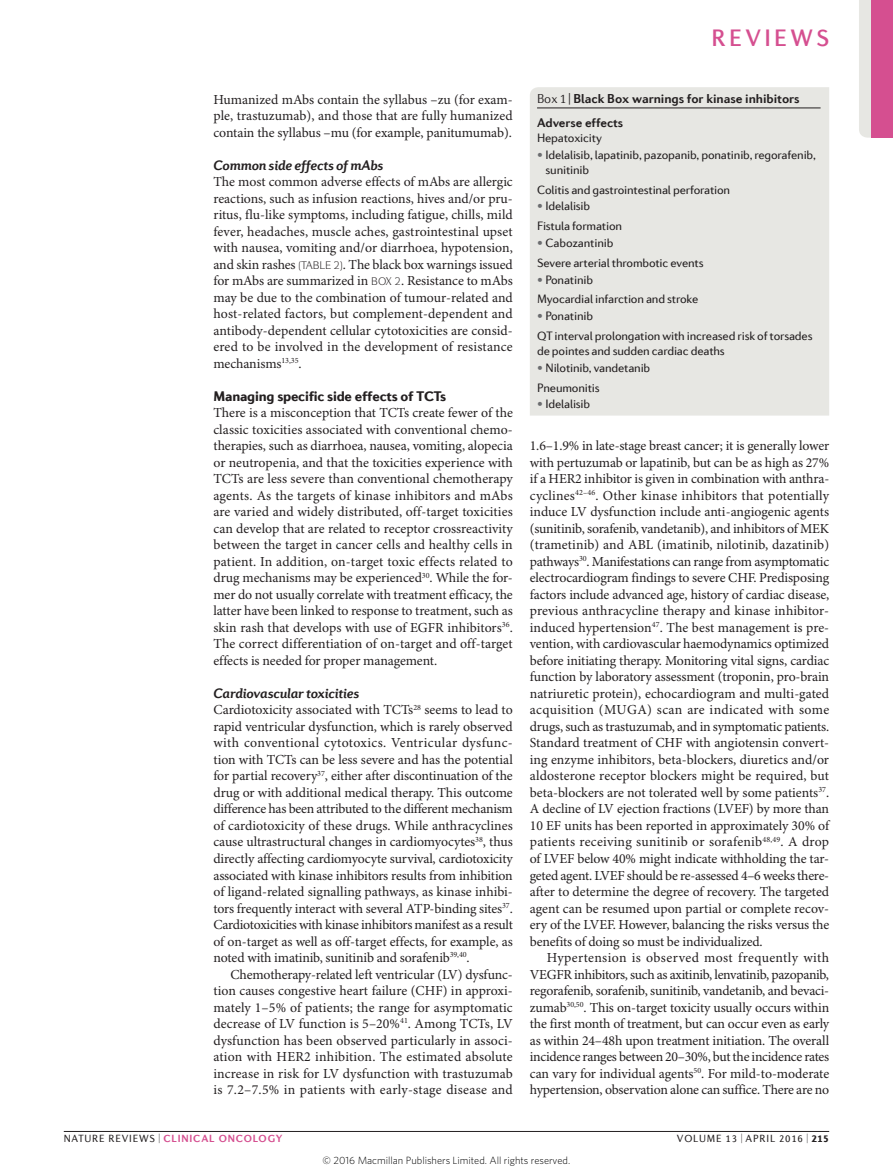
<style>
.page{position:relative;width:893px;height:1174px;background:#fff}
.page>*{position:absolute;margin:0;border:0;box-sizing:border-box;transform-origin:0 0}
.t1{font:500 24px "Diverda Sans Com";letter-spacing:.14em;color:#d54f90}
.Subhead_2{font:italic 700 14.1px "Diverda Sans Com";letter-spacing:-.015em;color:#231f20}
.Subhead_1{font:900 14.1px "Diverda Sans Com";letter-spacing:-.015em;color:#231f20}
.Body_text{font:13.8px/16.5px "Minion Pro";letter-spacing:-.01em;color:#231f20;text-align:justify}
.Body_first{font:13.8px/16.5px "Minion Pro";letter-spacing:-.005em;color:#231f20;text-align:justify}
.Box_title{font:700 13.05px "Diverda Sans Com";letter-spacing:-.005em;color:#231f20}
.Box_subhead_1{font:700 12.75px "Diverda Sans Com";letter-spacing:-.005em;color:#231f20}
.Box_first{font:12.3px/15px "Diverda Sans Com";letter-spacing:-.015em;color:#231f20}
.t2{font:300 10.5px "Whitney";color:#000}
.t3{font:700 10.5px "Diverda Sans Com";letter-spacing:.075em;color:#d54f90}
.t4{font:10.5px "Diverda Sans Com";letter-spacing:.075em;color:#231f20}
.s1{font-weight:300}
.s2{color:#6c6d70}
.s3{font-weight:400;color:#231f20}
.s4{font-weight:900}
</style>
<div class="page">
<hr style="left:64px;top:1131px;width:765px;height:1px;background:#231f20">
<div style="left:530px;top:87px;width:299px;height:328px;background:#e7e7e3"></div>
<hr style="left:537px;top:108px;width:284px;height:1px;background:#231f20">
<svg style="left:859px;top:0;width:13px;height:138px;background:#e5dbdc"></svg>
<div style="left:872px;top:0;width:21px;height:138px;background:#d54f90"></div>
<h1 class="t1" style="left:711px;top:24px;width:119px">REVIEWS</h1>
<p class="Body_first" style="left:213px;top:92px;width:301px">Humanized mAbs contain the syllabus –zu (for exam&shy;ple, trastuzumab), and those that are fully humanized contain the syllabus –mu (for example, panitumumab).</p>
<p class="Subhead_2" style="left:213px;top:157px;width:171px">Common side effects of mAbs</p>
<p class="Body_first" style="left:213px;top:174px;width:301px">The most common adverse effects of mAbs are allergic reactions, such as infusion reactions, hives and/or pru&shy;ritus, flu-like symptoms, including fatigue, chills, mild fever, headaches, muscle aches, gastrointestinal upset with nausea, vomiting and/or diarrhoea, hypotension, and skin rashes</p>
<p class="Body_first" style="left:213px;top:257px;width:301px;text-indent:130px">. The black box warnings issued for mAbs are summarized in</p>
<p class="Body_first" style="left:213px;top:273px;width:301px;text-indent:188px">. Resistance to mAbs may be due to the combination of tumour-related and host-related factors, but complement-dependent and antibody-dependent cellular cytotoxicities are consid&shy;ered to be involved in the development of resistance mechanisms<sup>13,35</sup>.</p>
<p class="Subhead_1" style="left:213px;top:387px;width:234px">Managing specific side effects of TCTs</p>
<p class="Body_first" style="left:213px;top:405px;width:301px">There is a misconception that TCTs create fewer of the classic toxicities associated with conventional chemo&shy;therapies, such as diarrhoea, nausea, vomiting, alopecia or neutropenia, and that the toxicities experience with TCTs are less severe than conventional chemotherapy agents. As the targets of kinase inhibitors and mAbs are varied and widely distributed, off-target toxicities can develop that are related to receptor crossreactivity between the target in cancer cells and healthy cells in patient. In addition, on‑target toxic effects related to drug mechanisms may be experienced<sup>30</sup>. While the for&shy;mer do not usually correlate with treatment efficacy, the latter have been linked to response to treatment, such as skin rash that develops with use of EGFR inhibitors<sup>36</sup>.<br>The correct differentiation of on‑target and off-target effects is needed for proper management.</p>
<p class="Subhead_2" style="left:213px;top:685px;width:147px">Cardiovascular toxicities</p>
<p class="Body_first" style="left:213px;top:702px;width:301px">Cardiotoxicity associated with TCTs<sup>28</sup> seems to lead to rapid ventricular dysfunction, which is rarely observed with conventional cytotoxics. Ventricular dysfunc&shy;tion with TCTs can be less severe and has the potential for partial recovery<sup>37</sup>, either after discontinuation of the drug or with additional medical therapy. This outcome difference has been attributed to the different mechanism of cardiotoxicity of these drugs. While anthracyclines cause ultrastructural changes in cardiomyocytes<sup>38</sup>, thus directly affecting cardiomyocyte survival, cardiotoxicity associated with kinase inhibitors results from inhibition of ligand-related signalling pathways, as kinase inhibi&shy;tors frequently interact with several ATP-binding sites<sup>37</sup>.<br>Cardiotoxicities with kinase inhibitors manifest as a result of on-target as well as off-target effects, for example, as noted with imatinib, sunitinib and sorafenib<sup>39,40</sup>.</p>
<p class="Body_text" style="left:213px;top:966px;width:301px;text-indent:17px">Chemotherapy-related left ventricular (LV) dysfunc&shy;tion causes congestive heart failure (CHF) in approxi&shy;mately 1–5% of patients; the range for asymptomatic decrease of LV function is 5–20%<sup>41</sup>. Among TCTs, LV dysfunction has been observed particularly in associ&shy;ation with HER2 inhibition. The estimated absolute increase in risk for LV dysfunction with trastuzumab is 7.2–7.5% in patients with early-stage disease and</p>
<p class="Box_title" style="left:537px;top:91px;width:264px"><span class="s1">Box 1|</span> Black Box warnings for kinase inhibitors</p>
<p class="Box_subhead_1" style="left:537px;top:115px;width:88px">Adverse effects</p>
<p class="Box_first" style="left:537px;top:130px;width:66px">Hepatoxicity</p>
<p class="Box_first" style="left:546px;top:147px;width:272px;text-indent:-9px"><span class="s2">•</span> Idelalisib, lapatinib, pazopanib, ponatinib, regorafenib, sunitinib</p>
<p class="Box_first" style="left:537px;top:182px;width:195px">Colitis and gastrointestinal perforation</p>
<p class="Box_first" style="left:537px;top:199px;width:55px"><span class="s2">•</span> Idelalisib</p>
<p class="Box_first" style="left:537px;top:218px;width:87px">Fistula formation</p>
<p class="Box_first" style="left:537px;top:235px;width:78px"><span class="s2">•</span> Cabozantinib</p>
<p class="Box_first" style="left:537px;top:255px;width:168px">Severe arterial thrombotic events</p>
<p class="Box_first" style="left:537px;top:272px;width:57px"><span class="s2">•</span> Ponatinib</p>
<p class="Box_first" style="left:537px;top:292px;width:163px">Myocardial infarction and stroke</p>
<p class="Box_first" style="left:537px;top:308px;width:57px"><span class="s2">•</span> Ponatinib</p>
<p class="Box_first" style="left:537px;top:328px;width:277px">QT interval prolongation with increased risk of torsades de pointes and sudden cardiac deaths</p>
<p class="Box_first" style="left:537px;top:360px;width:115px"><span class="s2">•</span> Nilotinib, vandetanib</p>
<p class="Box_first" style="left:537px;top:380px;width:64px">Pneumonitis</p>
<p class="Box_first" style="left:537px;top:396px;width:55px"><span class="s2">•</span> Idelalisib</p>
<p class="Body_text" style="left:530px;top:438px;width:301px">1.6–1.9% in late-stage breast cancer; it is generally lower with pertuzumab or lapatinib, but can be as high as 27% if a HER2 inhibitor is given in combination with anthra&shy;cyclines<sup>42–46</sup>. Other kinase inhibitors that potentially induce LV dysfunction include anti-angiogenic agents (sunitinib, sorafenib, vandetanib), and inhibitors of MEK (trametinib) and ABL (imatinib, nilotinib, dazatinib) pathways<sup>30</sup>. Manifestations can range from asymptomatic electrocardiogram findings to severe CHF. Predisposing factors include advanced age, history of cardiac disease, previous anthracycline therapy and kinase inhibitor&shy;induced hypertension<sup>47</sup>. The best management is pre&shy;vention, with cardiovascular haemodynamics optimized before initiating therapy. Monitoring vital signs, cardiac function by laboratory assessment (troponin, pro-brain natriuretic protein), echocardiogram and multi-gated acquisition (MUGA) scan are indicated with some drugs, such as trastuzumab, and in symptomatic patients.<br>Standard treatment of CHF with angiotensin convert&shy;ing enzyme inhibitors, beta-blockers, diuretics and/or aldosterone receptor blockers might be required, but beta-blockers are not tolerated well by some patients<sup>37</sup>.<br>A decline of LV ejection fractions (LVEF) by more than 10 EF units has been reported in approximately 30% of patients receiving sunitinib or sorafenib<sup>48,49</sup>. A drop of LVEF below 40% might indicate withholding the tar&shy;geted agent. LVEF should be re‑assessed 4–6 weeks there&shy;after to determine the degree of recovery. The targeted agent can be resumed upon partial or complete recov&shy;ery of the LVEF. However, balancing the risks versus the benefits of doing so must be individualized.</p>
<p class="Body_text" style="left:530px;top:950px;width:301px;text-indent:17px">Hypertension is observed most frequently with VEGFR inhibitors, such as axitinib, lenvatinib, pazopanib, regorafenib, sorafenib, sunitinib, vandetanib, and bevaci&shy;zumab<sup>30,50</sup>. This on‑target toxicity usually occurs within the first month of treatment, but can occur even as early as within 24–48h upon treatment initiation. The overall incidence ranges between 20–30%, but the incidence rates can vary for individual agents<sup>50</sup>. For mild‑to‑moderate hypertension, observation alone can suffice. There are no</p>
<p class="t3" style="left:64px;top:1132px;width:220px"><span class="s3">NATURE REVIEWS |</span> CLINICAL ONCOLOGY</p>
<p class="t4" style="left:677px;top:1132px;width:153px">VOLUME 13 | APRIL 2016 | <span class="s4">215</span></p>
<p class="t2" style="left:323px;top:1153px;width:249px">© 2016 Macmillan Publishers Limited. All rights reserved.</p>
</div>
